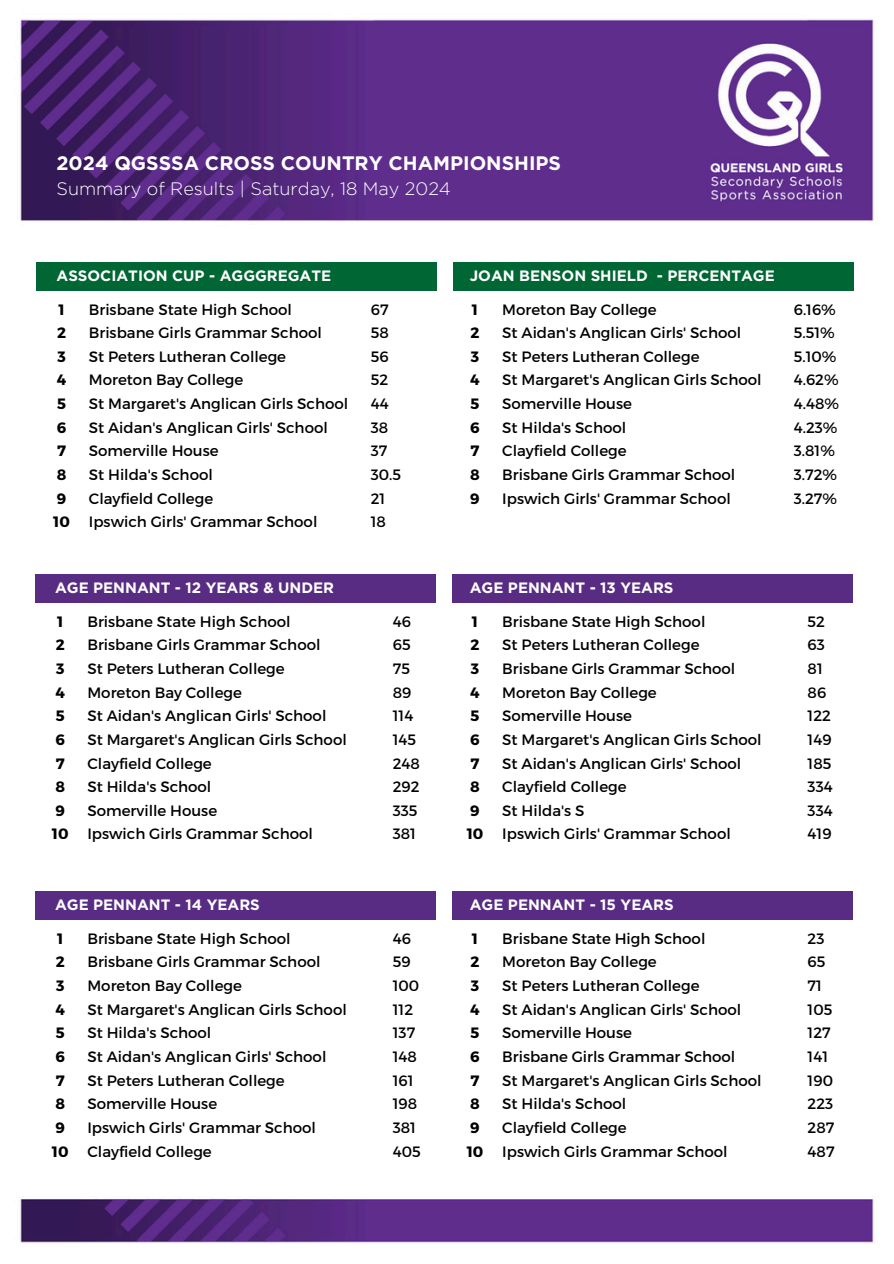
<style>
.page{position:relative;width:894px;height:1264px;background:#fff}
.page>*{position:absolute;margin:0;border:0;box-sizing:border-box;transform-origin:0 0}
.t1{font:700 19.5px "Gotham";color:#fff}
.t2{font:300 18px "Gotham";color:#fff}
.t3{font:15px/23.7px "Montserrat";color:#000}
.t4{font:700 15px "Gotham";color:#fff}
.t5{font:700 15px/23.7px "Montserrat";color:#000;text-align:center}
</style>
<div class="page">
<img style="left:20px;top:19px;width:854px;height:1225px">
<div style="left:37px;top:262px;width:399px;height:28px;background:#063"></div>
<div style="left:453px;top:262px;width:400px;height:28px;background:#063"></div>
<div style="left:35px;top:574px;width:400px;height:28px;background:#582c83"></div>
<div style="left:452px;top:574px;width:400px;height:28px;background:#582c83"></div>
<div style="left:35px;top:891px;width:400px;height:28px;background:#582c83"></div>
<div style="left:452px;top:891px;width:400px;height:28px;background:#582c83"></div>
<h1 class="t1" style="left:56px;top:152px;width:506px">2024 QGSSSA CROSS COUNTRY CHAMPIONSHIPS</h1>
<h1 class="t2" style="left:56px;top:179px;width:396px">Summary of Results | Saturday, 18 May 2024</h1>
<h2 class="t4" style="left:56px;top:267px;width:276px">ASSOCIATION CUP - AGGGREGATE</h2>
<h3 class="t5" style="left:53px;top:296px;width:18px">1<br>2<br>3<br>4<br>5<br>6<br>7<br>8<br>9<br>10</h3>
<p class="t3" style="left:89px;top:296px;width:205px">Brisbane State High School</p>
<p class="t3" style="left:89px;top:320px;width:234px">Brisbane Girls Grammar School</p>
<p class="t3" style="left:89px;top:344px;width:199px">St Peters Lutheran College</p>
<p class="t3" style="left:89px;top:367px;width:156px">Moreton Bay College</p>
<p class="t3" style="left:89px;top:391px;width:261px">St Margaret's Anglican Girls School</p>
<p class="t3" style="left:89px;top:415px;width:240px">St Aidan's Anglican Girls' School</p>
<p class="t3" style="left:89px;top:438px;width:131px">Somerville House</p>
<p class="t3" style="left:89px;top:462px;width:125px">St Hilda's School</p>
<p class="t3" style="left:89px;top:485px;width:126px">Clayfield College</p>
<p class="t3" style="left:89px;top:509px;width:230px">Ipswich Girls' Grammar School</p>
<p class="t4" style="left:55px;top:579px;width:280px">AGE PENNANT - 12 YEARS &amp; UNDER</p>
<p class="t5" style="left:52px;top:608px;width:18px">1<br>2<br>3<br>4<br>5<br>6<br>7<br>8<br>9<br>10</p>
<h2 class="t3" style="left:87px;top:608px;width:205px">Brisbane State High School</h2>
<h3 class="t3" style="left:87px;top:632px;width:234px">Brisbane Girls Grammar School</h3>
<p class="t3" style="left:87px;top:656px;width:199px">St Peters Lutheran College</p>
<p class="t3" style="left:87px;top:679px;width:156px">Moreton Bay College</p>
<p class="t3" style="left:87px;top:703px;width:240px">St Aidan's Anglican Girls' School</p>
<p class="t3" style="left:87px;top:727px;width:261px">St Margaret's Anglican Girls School</p>
<p class="t3" style="left:87px;top:750px;width:126px">Clayfield College</p>
<p class="t3" style="left:87px;top:774px;width:125px">St Hilda's School</p>
<p class="t3" style="left:87px;top:797px;width:131px">Somerville House</p>
<p class="t3" style="left:87px;top:821px;width:227px">Ipswich Girls Grammar School</p>
<h3 class="t4" style="left:55px;top:896px;width:206px">AGE PENNANT - 14 YEARS</h3>
<p class="t5" style="left:52px;top:925px;width:18px">1<br>2<br>3<br>4<br>5<br>6<br>7<br>8<br>9<br>10</p>
<p class="t3" style="left:87px;top:925px;width:205px">Brisbane State High School</p>
<p class="t3" style="left:87px;top:949px;width:234px">Brisbane Girls Grammar School</p>
<p class="t3" style="left:87px;top:973px;width:156px">Moreton Bay College</p>
<p class="t3" style="left:87px;top:996px;width:261px">St Margaret's Anglican Girls School</p>
<p class="t3" style="left:87px;top:1020px;width:125px">St Hilda's School</p>
<p class="t3" style="left:87px;top:1044px;width:240px">St Aidan's Anglican Girls' School</p>
<p class="t3" style="left:87px;top:1067px;width:199px">St Peters Lutheran College<br>Somerville House</p>
<p class="t3" style="left:87px;top:1114px;width:230px">Ipswich Girls' Grammar School</p>
<p class="t3" style="left:87px;top:1138px;width:126px">Clayfield College</p>
<p class="t3" style="left:370px;top:296px;width:19px">67</p>
<p class="t3" style="left:370px;top:320px;width:20px">58</p>
<p class="t3" style="left:370px;top:344px;width:19px">56</p>
<p class="t3" style="left:370px;top:367px;width:19px">52</p>
<p class="t3" style="left:370px;top:391px;width:19px">44</p>
<p class="t3" style="left:370px;top:415px;width:19px">38</p>
<p class="t3" style="left:370px;top:438px;width:18px">37</p>
<p class="t3" style="left:370px;top:462px;width:32px">30.5</p>
<p class="t3" style="left:370px;top:485px;width:16px">21</p>
<p class="t3" style="left:370px;top:509px;width:17px">18</p>
<p class="t3" style="left:392px;top:608px;width:20px">46</p>
<p class="t3" style="left:392px;top:632px;width:19px">65</p>
<p class="t3" style="left:392px;top:656px;width:19px">75</p>
<p class="t3" style="left:392px;top:679px;width:20px">89</p>
<p class="t3" style="left:392px;top:703px;width:22px">114</p>
<p class="t3" style="left:392px;top:727px;width:25px">145</p>
<p class="t3" style="left:392px;top:750px;width:29px">248</p>
<p class="t3" style="left:392px;top:774px;width:28px">292</p>
<p class="t3" style="left:392px;top:797px;width:26px">335</p>
<p class="t3" style="left:392px;top:821px;width:25px">381</p>
<p class="t3" style="left:392px;top:925px;width:20px">46</p>
<p class="t3" style="left:392px;top:949px;width:19px">59</p>
<p class="t3" style="left:392px;top:973px;width:28px">100</p>
<p class="t3" style="left:392px;top:996px;width:22px">112</p>
<p class="t3" style="left:392px;top:1020px;width:24px">137</p>
<p class="t3" style="left:392px;top:1044px;width:26px">148</p>
<p class="t3" style="left:392px;top:1067px;width:22px">161</p>
<p class="t3" style="left:392px;top:1091px;width:26px">198</p>
<p class="t3" style="left:392px;top:1114px;width:25px">381</p>
<p class="t3" style="left:392px;top:1138px;width:29px">405</p>
<h2 class="t4" style="left:469px;top:267px;width:306px">JOAN BENSON SHIELD - PERCENTAGE</h2>
<h3 class="t5" style="left:470px;top:296px;width:11px;text-align:justify">1<br>2<br>3<br>4<br>5<br>6<br>7<br>8<br>9</h3>
<p class="t3" style="left:502px;top:296px;width:156px">Moreton Bay College</p>
<p class="t3" style="left:502px;top:320px;width:240px">St Aidan's Anglican Girls' School</p>
<p class="t3" style="left:502px;top:344px;width:199px">St Peters Lutheran College</p>
<p class="t3" style="left:502px;top:367px;width:261px">St Margaret's Anglican Girls School</p>
<p class="t3" style="left:502px;top:391px;width:131px">Somerville House</p>
<p class="t3" style="left:502px;top:415px;width:125px">St Hilda's School</p>
<p class="t3" style="left:502px;top:438px;width:126px">Clayfield College</p>
<p class="t3" style="left:502px;top:462px;width:234px">Brisbane Girls Grammar School</p>
<p class="t3" style="left:502px;top:485px;width:230px">Ipswich Girls' Grammar School</p>
<p class="t3" style="left:793px;top:296px;width:44px">6.16%</p>
<p class="t3" style="left:793px;top:320px;width:42px">5.51%</p>
<p class="t3" style="left:793px;top:344px;width:44px">5.10%</p>
<p class="t3" style="left:793px;top:367px;width:46px">4.62%</p>
<p class="t3" style="left:793px;top:391px;width:47px">4.48%</p>
<p class="t3" style="left:793px;top:415px;width:45px">4.23%</p>
<p class="t3" style="left:793px;top:438px;width:43px">3.81%</p>
<p class="t3" style="left:793px;top:462px;width:45px">3.72%</p>
<p class="t3" style="left:793px;top:485px;width:45px">3.27%</p>
<p class="t4" style="left:469px;top:579px;width:205px">AGE PENNANT - 13 YEARS</p>
<h2 class="t5" style="left:466px;top:608px;width:18px">1<br>2<br>3<br>4<br>5<br>6<br>7<br>8<br>9<br>10</h2>
<h3 class="t3" style="left:502px;top:608px;width:205px">Brisbane State High School</h3>
<p class="t3" style="left:502px;top:632px;width:199px">St Peters Lutheran College</p>
<p class="t3" style="left:502px;top:656px;width:234px">Brisbane Girls Grammar School</p>
<p class="t3" style="left:502px;top:679px;width:156px">Moreton Bay College</p>
<p class="t3" style="left:502px;top:703px;width:131px">Somerville House</p>
<p class="t3" style="left:502px;top:727px;width:261px">St Margaret's Anglican Girls School</p>
<p class="t3" style="left:502px;top:750px;width:240px">St Aidan's Anglican Girls' School</p>
<p class="t3" style="left:502px;top:774px;width:126px">Clayfield College</p>
<p class="t3" style="left:502px;top:797px;width:84px">St Hilda's S</p>
<p class="t3" style="left:502px;top:821px;width:230px">Ipswich Girls' Grammar School</p>
<h2 class="t4" style="left:469px;top:896px;width:205px">AGE PENNANT - 15 YEARS</h2>
<h3 class="t5" style="left:466px;top:925px;width:18px">1<br>2<br>3<br>4<br>5<br>6<br>7<br>8<br>9<br>10</h3>
<p class="t3" style="left:502px;top:925px;width:205px">Brisbane State High School</p>
<p class="t3" style="left:502px;top:949px;width:156px">Moreton Bay College</p>
<p class="t3" style="left:502px;top:973px;width:199px">St Peters Lutheran College</p>
<p class="t3" style="left:502px;top:996px;width:240px">St Aidan's Anglican Girls' School</p>
<p class="t3" style="left:502px;top:1020px;width:131px">Somerville House</p>
<p class="t3" style="left:502px;top:1044px;width:234px">Brisbane Girls Grammar School</p>
<p class="t3" style="left:502px;top:1067px;width:261px">St Margaret's Anglican Girls School</p>
<p class="t3" style="left:502px;top:1091px;width:125px">St Hilda's School</p>
<p class="t3" style="left:502px;top:1114px;width:126px">Clayfield College</p>
<p class="t3" style="left:502px;top:1138px;width:227px">Ipswich Girls Grammar School</p>
<p class="t3" style="left:807px;top:608px;width:19px">52</p>
<p class="t3" style="left:807px;top:632px;width:19px">63</p>
<p class="t3" style="left:807px;top:656px;width:17px">81</p>
<p class="t3" style="left:807px;top:679px;width:20px">86</p>
<p class="t3" style="left:807px;top:703px;width:25px">122</p>
<p class="t3" style="left:807px;top:727px;width:26px">149</p>
<p class="t3" style="left:807px;top:750px;width:25px">185</p>
<p class="t3" style="left:807px;top:774px;width:27px">334</p>
<p class="t3" style="left:807px;top:797px;width:27px">334</p>
<h2 class="t3" style="left:807px;top:821px;width:26px">419</h2>
<p class="t3" style="left:807px;top:925px;width:18px">23</p>
<p class="t3" style="left:807px;top:949px;width:19px">65</p>
<p class="t3" style="left:807px;top:973px;width:16px">71</p>
<p class="t3" style="left:807px;top:996px;width:26px">105</p>
<p class="t3" style="left:807px;top:1020px;width:25px">127</p>
<p class="t3" style="left:807px;top:1044px;width:22px">141</p>
<p class="t3" style="left:807px;top:1067px;width:27px">190</p>
<p class="t3" style="left:807px;top:1091px;width:27px">223</p>
<p class="t3" style="left:807px;top:1114px;width:28px">287</p>
<p class="t3" style="left:807px;top:1138px;width:28px">487</p>
</div>
